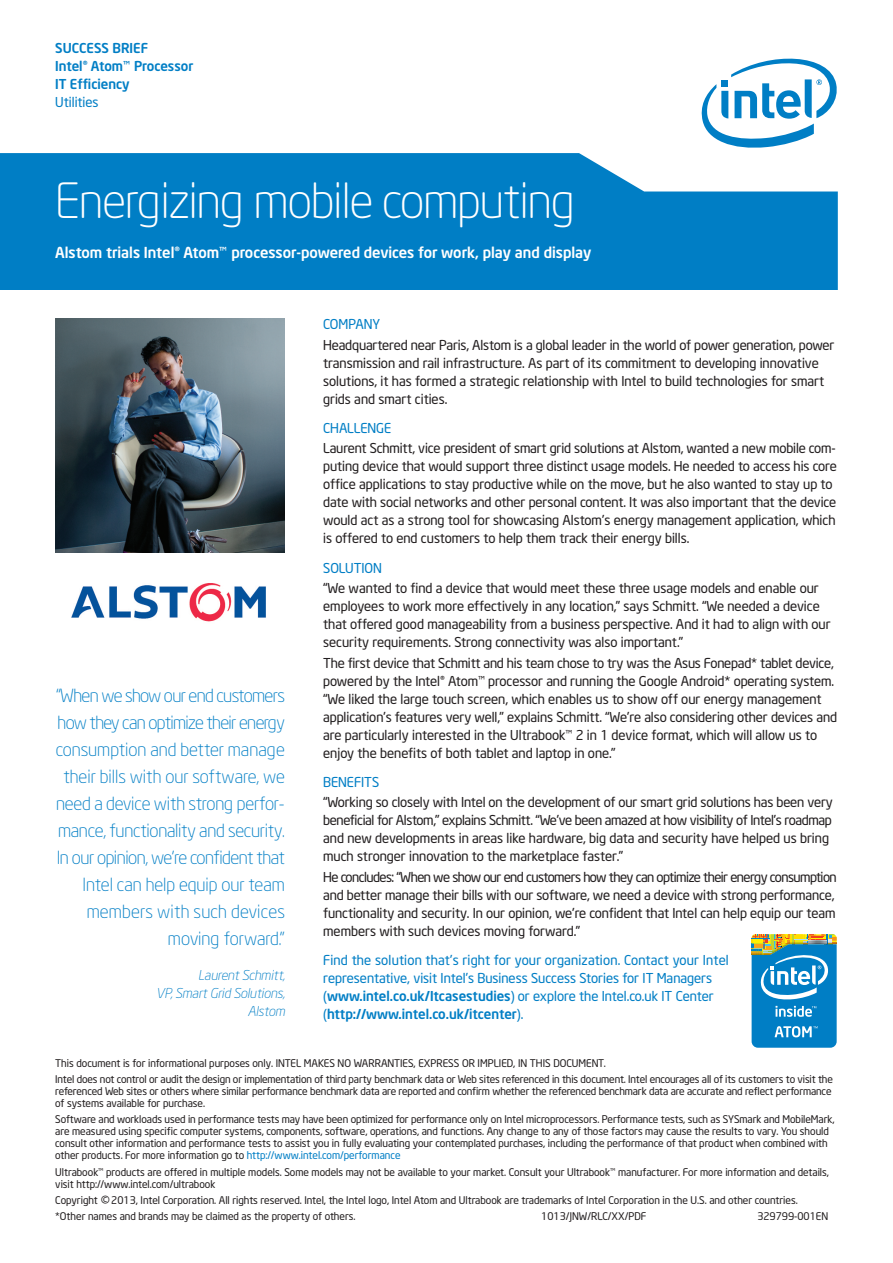
<style>
.page{position:relative;width:893px;height:1263px;background:#fff}
.page>*{position:absolute;margin:0;border:0;box-sizing:border-box;transform-origin:0 0}
.t1{font:300 48px "Neo Sans Intel";letter-spacing:-.015em;color:#fff}
.t2{font:300 27px "Neo Sans Intel";color:#231f20}
.t3{font:300 18px/27px "Neo Sans Intel";letter-spacing:-.015em;color:#007ec5;text-align:right}
.t4{font:500 15px "Neo Sans Intel";color:#fff}
.t5{font:13.5px/18px "Neo Sans Intel";letter-spacing:-.005em;color:#231f20}
.t6{font:13.5px/18px "Neo Sans Intel";color:#007ec5}
.t7{font:500 13.5px/18px "Neo Sans Intel";color:#007ec5}
.t8{font:italic 300 13.5px/18px "Neo Sans Intel";color:#007ec5;text-align:right}
.t9{font:10.5px/12px "Neo Sans Intel";color:#231f20}
.s1{font-weight:500}
.s2{color:#007ec5}
</style>
<div class="page">
<img style="left:71px;top:583px;width:195px;height:39px">
<img style="left:55px;top:319px;width:230px;height:234px">
<svg style="left:752px;top:934px;width:85px;height:114px;background:#3b95bd"></svg>
<svg style="left:0;top:153px;width:838px;height:136px;background:#1287c9"></svg>
<div style="left:680px;top:1px;width:212px;height:156px;background:#fff"></div>
<svg style="left:701px;top:58px;width:136px;height:90px"></svg>
<p class="t7" style="left:55px;top:38px;width:139px">SUCCESS BRIEF<br>Intel®Atom™Processor<br>IT Efficiency</p>
<p class="t6" style="left:55px;top:93px;width:45px">Utilities</p>
<h1 class="t1" style="left:55px;top:172px;width:522px">Energizing mobile computing</h1>
<p class="t4" style="left:55px;top:243px;width:538px">Alstom trials Intel®Atom™processor-powered devices for work, play and display</p>
<p class="t3" style="left:56px;top:682px;width:231px">“When we show our end customers how they can optimize their energy consumption and better manage their bills with our software, we need a device with strong perfor&shy;mance, functionality and security.<br>In our opinion, we're confident that<br>Intel can help equip our team members with such devices moving forward.”</p>
<p class="t8" style="left:156px;top:966px;width:130px">Laurent Schmitt,<br>VP, Smart Grid Solutions,<br>Alstom</p>
<p class="t6" style="left:323px;top:315px;width:58px">COMPANY</p>
<p class="t5" style="left:323px;top:336px;width:513px">Headquartered near Paris, Alstom is a global leader in the world of power generation, power transmission and rail infrastructure. As part of its commitment to developing innovative solutions, it has formed a strategic relationship with Intel to build technologies for smart grids and smart cities.</p>
<p class="t6" style="left:323px;top:419px;width:70px">CHALLENGE</p>
<p class="t5" style="left:323px;top:439px;width:515px">Laurent Schmitt, vice president of smart grid solutions at Alstom, wanted a new mobile com&shy;puting device that would support three distinct usage models. He needed to access his core office applications to stay productive while on the move, but he also wanted to stay up to date with social networks and other personal content. It was also important that the device would act as a strong tool for showcasing Alstom’s energy management application, which is offered to end customers to help them track their energy bills.</p>
<p class="t6" style="left:323px;top:558px;width:60px">SOLUTION</p>
<p class="t5" style="left:323px;top:579px;width:509px">“We wanted to find a device that would meet these three usage models and enable our employees to work more effectively in any location,” says Schmitt. “We needed a device that offered good manageability from a business perspective. And it had to align with our security requirements. Strong connectivity was also important.”</p>
<p class="t5" style="left:323px;top:653px;width:516px">The first device that Schmitt and his team chose to try was the Asus Fonepad* tablet device, powered by the Intel® Atom™ processor and running the Google Android* operating system. “We liked the large touch screen, which enables us to show off our energy management application’s features very well,” explains Schmitt. “We’re also considering other devices and are particularly interested in the Ultrabook™ 2 in 1 device format, which will allow us to enjoy the benefits of both tablet and laptop in one.”</p>
<p class="t6" style="left:323px;top:772px;width:58px">BENEFITS</p>
<p class="t5" style="left:323px;top:793px;width:511px">“Working so closely with Intel on the development of our smart grid solutions has been very beneficial for Alstom,” explains Schmitt. “We’ve been amazed at how visibility of Intel’s roadmap and new developments in areas like hardware, big data and security have helped us bring much stronger innovation to the marketplace faster.”</p>
<p class="t5" style="left:323px;top:868px;width:515px">He concludes: “When we show our end customers how they can optimize their energy consumption and better manage their bills with our software, we need a device with strong performance, functionality and security. In our opinion, we're confident that Intel can help equip our team members with such devices moving forward.”</p>
<p class="t6" style="left:323px;top:951px;width:407px">Find the solution that’s right for your organization. Contact your Intel representative, visit Intel’s Business Success Stories for IT Managers (<span class="s1">www.intel.co.uk/Itcasestudies</span>) or explore the Intel.co.uk IT Center (<span class="s1">http://www.intel.co.uk/itcenter</span>).</p>
<p class="t9" style="left:55px;top:1055px;width:779px;line-height:16.2px">This document is for informational purposes only. INTEL MAKES NO WARRANTIES, EXPRESS OR IMPLIED, IN THIS DOCUMENT.<br>Intel does not control or audit the design or implementation of third party benchmark data or Web sites referenced in this document. Intel encourages all of its customers to visit the</p>
<p class="t9" style="left:55px;top:1085px;width:778px">referenced Web sites or others where similar performance benchmark data are reported and confirm whether the referenced benchmark data are accurate and reflect performance of systems available for purchase.</p>
<p class="t9" style="left:55px;top:1113px;width:781px">Software and workloads used in performance tests may have been optimized for performance only on Intel microprocessors. Performance tests, such as SYSmark and MobileMark, are measured using specific computer systems, components, software, operations, and functions. Any change to any of those factors may cause the results to vary. You should consult other information and performance tests to assist you in fully evaluating your contemplated purchases, including the performance of that product when combined with other products. For more information go to <span class="s2">http://www.intel.com/performance</span></p>
<p class="t9" style="left:55px;top:1166px;width:775px">Ultrabook™ products are offered in multiple models. Some models may not be available to your market. Consult your Ultrabook™ manufacturer. For more information and details, visit http://www.intel.com/ultrabook</p>
<p class="t9" style="left:55px;top:1194px;width:44px">Copyright</p>
<h2 class="t2" style="left:100px;top:1190px;width:11px">©</h2>
<p class="t9" style="left:55px;top:1192px;width:744px;line-height:16.2px;text-indent:56px">2013, Intel Corporation. All rights reserved. Intel, the Intel logo, Intel Atom and Ultrabook are trademarks of Intel Corporation in the U.S. and other countries. *Other names and brands may be claimed as the property of others.</p>
<p class="t9" style="left:541px;top:1210px;width:107px">1013/JNW/RLC/XX/PDF</p>
<p class="t9" style="left:757px;top:1210px;width:72px">329799-001EN</p>
</div>
